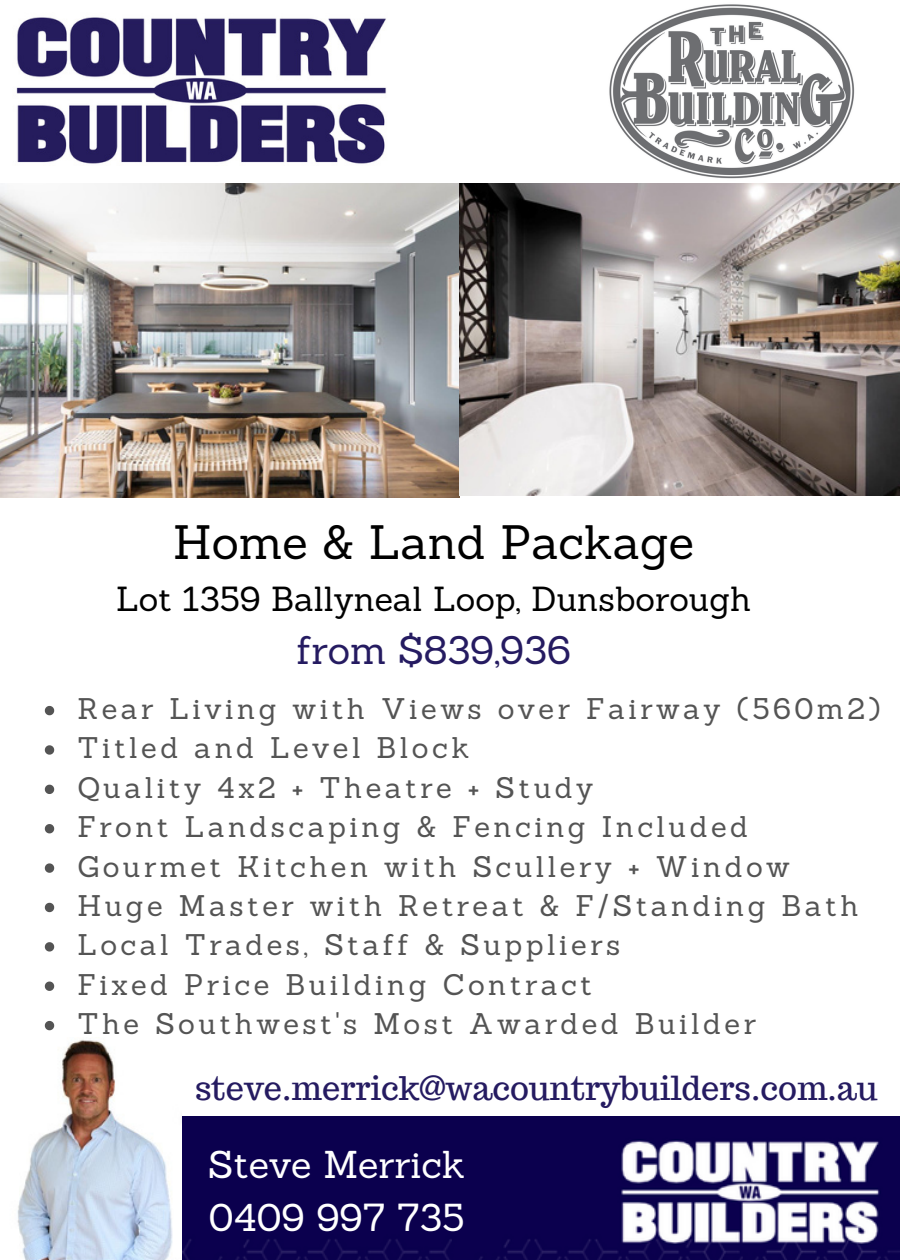
<style>
.page{position:relative;width:900px;height:1260px;background:#fff}
.page>*{position:absolute;margin:0;border:0;box-sizing:border-box;transform-origin:0 0}
.t1{font:47px "Sanchez";color:#000}
.t2{font:39px "Sanchez";color:#251b61}
.t3{font:37.75px/52.5px "Sanchez";color:#fff}
.t4{font:34px "Sanchez";color:#000}
.t5{font:32.5px "Trocchi";color:#251b61}
.t6{font:29px/39.5px "Sanchez";letter-spacing:.12em;color:#545454}
</style>
<div class="page">
<img style="left:16px;top:17px;width:371px;height:147px">
<img style="left:182px;top:1117px;width:718px;height:143px">
<img style="left:17px;top:1020px;width:156px;height:240px">
<img style="left:605px;top:4px;width:254px;height:180px">
<img style="left:0;top:184px;width:459px;height:313px">
<img style="left:460px;top:184px;width:440px;height:311px">
<svg style="left:45px;top:706px;width:9px;height:9px"></svg>
<svg style="left:45px;top:745px;width:9px;height:10px"></svg>
<svg style="left:45px;top:785px;width:9px;height:9px"></svg>
<svg style="left:45px;top:824px;width:9px;height:9px"></svg>
<svg style="left:45px;top:863px;width:9px;height:10px"></svg>
<svg style="left:45px;top:903px;width:9px;height:9px"></svg>
<svg style="left:45px;top:942px;width:9px;height:10px"></svg>
<svg style="left:45px;top:982px;width:9px;height:9px"></svg>
<svg style="left:45px;top:1021px;width:9px;height:9px"></svg>
<h1 class="t1" style="left:173px;top:512px;width:523px">Home &amp; Land Package</h1>
<p class="t4" style="left:116px;top:577px;width:637px">Lot 1359 Ballyneal Loop, Dunsborough</p>
<h2 class="t2" style="left:296px;top:625px;width:276px">from $839,936</h2>
<p class="t6" style="left:77px;top:689px;width:805px">Rear Living with Views over Fairway (560m2)<br>Titled and Level Block<br>Quality 4x2 + Theatre + Study<br>Front Landscaping &amp; Fencing Included Gourmet Kitchen with Scullery + Window Huge Master with Retreat &amp; F/Standing Bath Local Trades, Staff &amp; Suppliers<br>Fixed Price Building Contract<br>The Southwest's Most Awarded Builder</p>
<p class="t5" style="left:195px;top:1067px;width:684px">steve.merrick@wacountrybuilders.com.au</p>
<h3 class="t3" style="left:208px;top:1138px;width:258px">Steve Merrick<br>0409 997 735</h3>
</div>
